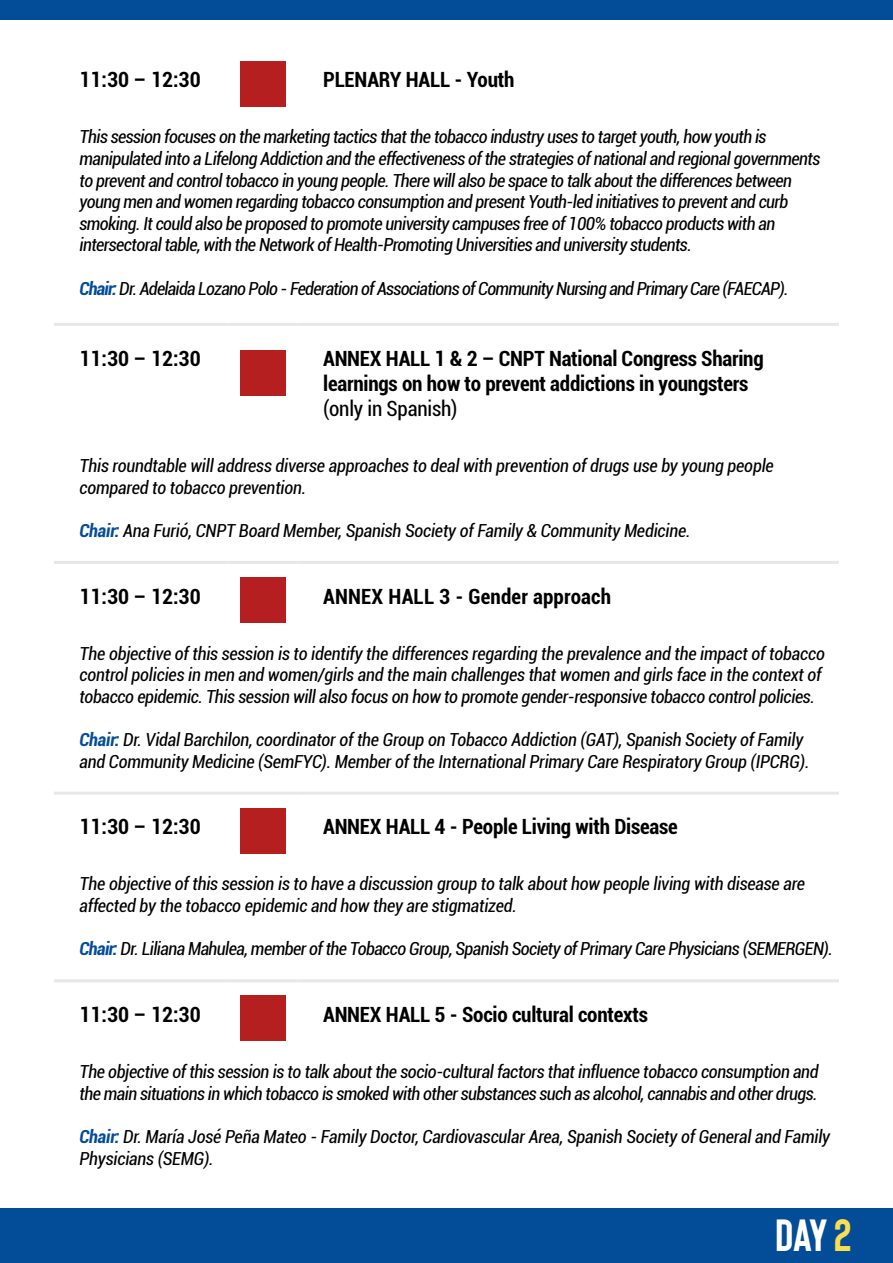
<style>
.page{position:relative;width:893px;height:1263px;background:#fff}
.page>*{position:absolute;margin:0;border:0;box-sizing:border-box;transform-origin:0 0}
.t1{font:700 45px "Bison";color:#fff}
.t2{font:700 condensed 21px/25.2px "Roboto";letter-spacing:-.01em;color:#000}
.t3{font:700 condensed 21px "Roboto";letter-spacing:.01em;color:#000}
.t4{font:condensed 21px "Roboto";letter-spacing:-.01em;color:#000}
.t5{font:italic condensed 18px/21.6px "Roboto";letter-spacing:-.02em;color:#000}
.t6{font:italic condensed 18px "Roboto";letter-spacing:-.04em;color:#000}
.s1{font-weight:700;color:#034c98}
.s2{color:#f9df50}
</style>
<div class="page">
<div style="left:0;top:1209px;width:893px;height:54px;background:#034c98"></div>
<div style="left:0;top:0;width:893px;height:19px;background:#034c98"></div>
<hr style="left:54px;top:561px;width:175px;height:3px;background:#e8e7e8">
<hr style="left:229px;top:561px;width:69px;height:3px;background:#e8e7e8">
<hr style="left:298px;top:561px;width:541px;height:3px;background:#e8e7e8">
<hr style="left:54px;top:792px;width:175px;height:3px;background:#e8e7e8">
<hr style="left:229px;top:792px;width:69px;height:3px;background:#e8e7e8">
<hr style="left:298px;top:792px;width:541px;height:3px;background:#e8e7e8">
<hr style="left:54px;top:979px;width:175px;height:3px;background:#e8e7e8">
<hr style="left:229px;top:979px;width:69px;height:3px;background:#e8e7e8">
<hr style="left:298px;top:979px;width:541px;height:3px;background:#e8e7e8">
<hr style="left:54px;top:323px;width:175px;height:3px;background:#e8e7e8">
<hr style="left:229px;top:323px;width:69px;height:3px;background:#e8e7e8">
<hr style="left:298px;top:323px;width:541px;height:3px;background:#e8e7e8">
<div style="left:240px;top:61px;width:46px;height:46px;background:#b51f1f"></div>
<div style="left:240px;top:350px;width:46px;height:46px;background:#b51f1f"></div>
<div style="left:240px;top:577px;width:46px;height:46px;background:#b51f1f"></div>
<div style="left:240px;top:808px;width:46px;height:46px;background:#b51f1f"></div>
<div style="left:240px;top:995px;width:46px;height:46px;background:#b51f1f"></div>
<p class="t2" style="left:80px;top:66px;width:123px">11:30 – 12:30</p>
<p class="t2" style="left:323px;top:66px;width:193px">PLENARY HALL - Youth</p>
<p class="t5" style="left:80px;top:126px;width:742px">This session focuses on the marketing tactics that the tobacco industry uses to target youth, how youth is manipulated into a Lifelong Addiction and the effectiveness of the strategies of national and regional governments to prevent and control tobacco in young people. There will also be space to talk about the differences between young men and women regarding tobacco consumption and present Youth-led initiatives to prevent and curb smoking. It could also be proposed to promote university campuses free of 100% tobacco products with an intersectoral table, with the Network of Health-Promoting Universities and university students.</p>
<p class="t6" style="left:80px;top:276px;width:710px"><span class="s1">Chair:</span> Dr. Adelaida Lozano Polo - Federation of Associations of Community Nursing and Primary Care (FAECAP).</p>
<p class="t2" style="left:80px;top:345px;width:123px">11:30 – 12:30</p>
<p class="t2" style="left:323px;top:345px;width:442px">ANNEX HALL 1 &amp; 2 – CNPT National Congress Sharing learnings on how to prevent addictions in youngsters</p>
<p class="t4" style="left:323px;top:394px;width:136px">(only in Spanish)</p>
<p class="t5" style="left:80px;top:454px;width:696px">This roundtable will address diverse approaches to deal with prevention of drugs use by young people compared to tobacco prevention.</p>
<p class="t5" style="left:80px;top:519px;width:612px"><span class="s1">Chair:</span> Ana Furió, CNPT Board Member, Spanish Society of Family &amp; Community Medicine.</p>
<p class="t2" style="left:80px;top:583px;width:123px">11:30 – 12:30</p>
<p class="t3" style="left:323px;top:581px;width:290px">ANNEX HALL 3 - Gender approach</p>
<p class="t5" style="left:80px;top:642px;width:747px">The objective of this session is to identify the differences regarding the prevalence and the impact of tobacco control policies in men and women/girls and the main challenges that women and girls face in the context of tobacco epidemic. This session will also focus on how to promote gender-responsive tobacco control policies.</p>
<p class="t5" style="left:80px;top:728px;width:731px"><span class="s1">Chair:</span> Dr. Vidal Barchilon, coordinator of the Group on Tobacco Addiction (GAT), Spanish Society of Family and Community Medicine (SemFYC). Member of the International Primary Care Respiratory Group (IPCRG).</p>
<p class="t2" style="left:80px;top:814px;width:123px">11:30 – 12:30</p>
<p class="t2" style="left:323px;top:814px;width:356px">ANNEX HALL 4 - People Living with Disease</p>
<p class="t5" style="left:80px;top:873px;width:727px">The objective of this session is to have a discussion group to talk about how people living with disease are affected by the tobacco epidemic and how they are stigmatized.</p>
<p class="t5" style="left:80px;top:937px;width:755px"><span class="s1">Chair:</span> Dr. Liliana Mahulea, member of the Tobacco Group, Spanish Society of Primary Care Physicians (SEMERGEN).</p>
<p class="t2" style="left:80px;top:1001px;width:123px">11:30 – 12:30</p>
<p class="t2" style="left:323px;top:1001px;width:326px">ANNEX HALL 5 - Socio cultural contexts</p>
<p class="t5" style="left:80px;top:1060px;width:741px">The objective of this session is to talk about the socio-cultural factors that influence tobacco consumption and the main situations in which tobacco is smoked with other substances such as alcohol, cannabis and other drugs.</p>
<p class="t5" style="left:80px;top:1125px;width:752px"><span class="s1">Chair:</span> Dr. María José Peña Mateo - Family Doctor, Cardiovascular Area, Spanish Society of General and Family<br>Physicians (SEMG).</p>
<h1 class="t1" style="left:775px;top:1207px;width:78px">DAY <span class="s2">2</span></h1>
</div>
